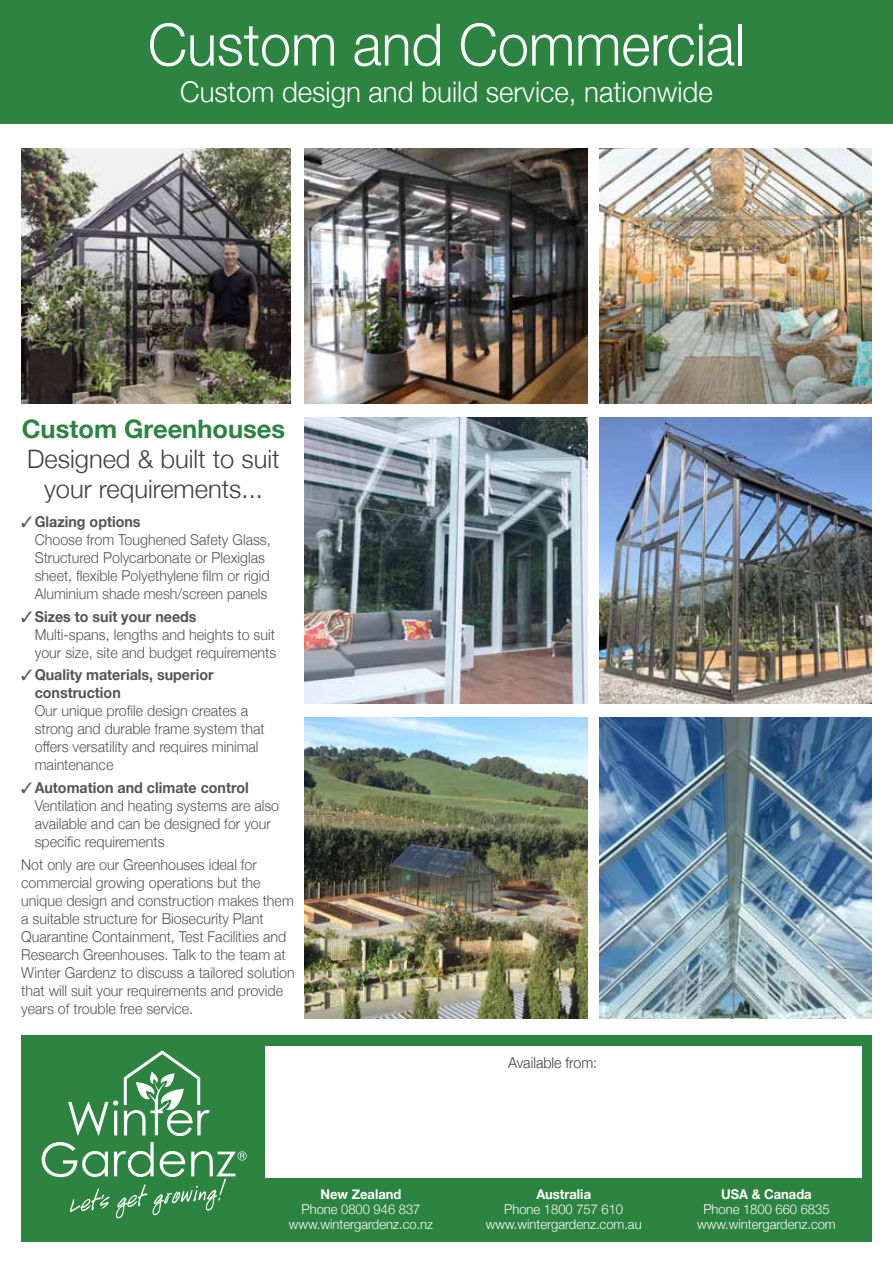
<style>
.page{position:relative;width:893px;height:1263px;background:#fff}
.page>*{position:absolute;margin:0;border:0;box-sizing:border-box;transform-origin:0 0}
.t1{font:300 58.5px "Helvetica Neue";color:#fff;scale:.95 1}
.t2{font:300 28.5px "Helvetica Neue";color:#fff}
.t3{font:300 25.5px/30px "Helvetica Neue";color:#414042;text-align:center}
.t4{font:700 25.5px "Helvetica Neue";color:#2c8440}
.t5{font:300 15px/18px "Helvetica Neue";color:#414042;scale:.95 1}
.t6{font:700 15px/18px "Helvetica Neue";color:#414042;scale:.95 1}
.t7{font:300 13.5px/15px "Helvetica Neue";color:#fff;text-align:center;scale:.96 1}
.t8{font:700 13.5px "Helvetica Neue";color:#fff;scale:.96 1}
.s1{font-weight:700}
</style>
<div class="page">
<div style="left:21px;top:1035px;width:851px;height:207px;background:#2c8440"></div>
<div style="left:265px;top:1046px;width:597px;height:131px;background:#fff"></div>
<svg style="left:68px;top:1100px;width:50px;height:35px"></svg>
<svg style="left:124px;top:1050px;width:86px;height:86px"></svg>
<svg style="left:42px;top:1142px;width:205px;height:76px"></svg>
<div style="left:0;top:0;width:893px;height:123px;background:#2c8440"></div>
<img style="left:304px;top:149px;width:283px;height:255px">
<img style="left:304px;top:418px;width:283px;height:286px">
<img style="left:304px;top:718px;width:283px;height:300px">
<img style="left:600px;top:418px;width:272px;height:286px">
<img style="left:600px;top:718px;width:272px;height:300px">
<img style="left:600px;top:149px;width:272px;height:255px">
<img style="left:21px;top:149px;width:269px;height:255px">
<h1 class="t1" style="left:148px;top:-2px;width:630px">Custom and Commercial</h1>
<h2 class="t2" style="left:180px;top:68px;width:534px">Custom design and build service, nationwide</h2>
<h3 class="t4" style="left:22px;top:408px;width:265px">Custom Greenhouses</h3>
<h3 class="t3" style="left:27px;top:442px;width:254px">Designed &amp; built to suit your requirements...</h3>
<p class="t5" style="left:35px;top:512px;width:250px;text-indent:-14px">✓<span class="s1">Glazing options<br></span>Choose from Toughened Safety Glass, Structured Polycarbonate or Plexiglas sheet, flexible Polyethylene film or rigid Aluminium shade mesh/screen panels</p>
<p class="t5" style="left:35px;top:606px;width:256px;text-indent:-14px">✓<span class="s1">Sizes to suit your needs<br></span>Multi-spans, lengths and heights to suit your size, site and budget requirements</p>
<p class="t6" style="left:35px;top:666px;width:190px;text-indent:-14px">✓Quality materials, superior construction</p>
<p class="t5" style="left:35px;top:701px;width:243px">Our unique profile design creates a strong and durable frame system that offers versatility and requires minimal maintenance</p>
<p class="t5" style="left:35px;top:777px;width:259px;text-indent:-14px">✓<span class="s1">Automation and climate control </span>Ventilation and heating systems are also available and can be designed for your specific requirements</p>
<p class="t5" style="left:21px;top:855px;width:289px">Not only are our Greenhouses ideal for commercial growing operations but the unique design and construction makes them a suitable structure for Biosecurity Plant Quarantine Containment, Test Facilities and Research Greenhouses. Talk to the team at Winter Gardenz to discuss a tailored solution that will suit your requirements and provide years of trouble free service.</p>
<p class="t8" style="left:321px;top:1184px;width:86px">New Zealand</p>
<p class="t7" style="left:289px;top:1201px;width:152px">Phone 0800 946 837 www.wintergardenz.co.nz</p>
<p class="t5" style="left:508px;top:1052px;width:95px">Available from:</p>
<p class="t8" style="left:536px;top:1184px;width:58px">Australia</p>
<p class="t7" style="left:486px;top:1201px;width:164px">Phone 1800 757 610 www.wintergardenz.com.au</p>
<p class="t8" style="left:721px;top:1184px;width:96px">USA &amp; Canada</p>
<p class="t7" style="left:697px;top:1201px;width:146px">Phone 1800 660 6835 www.wintergardenz.com</p>
</div>
